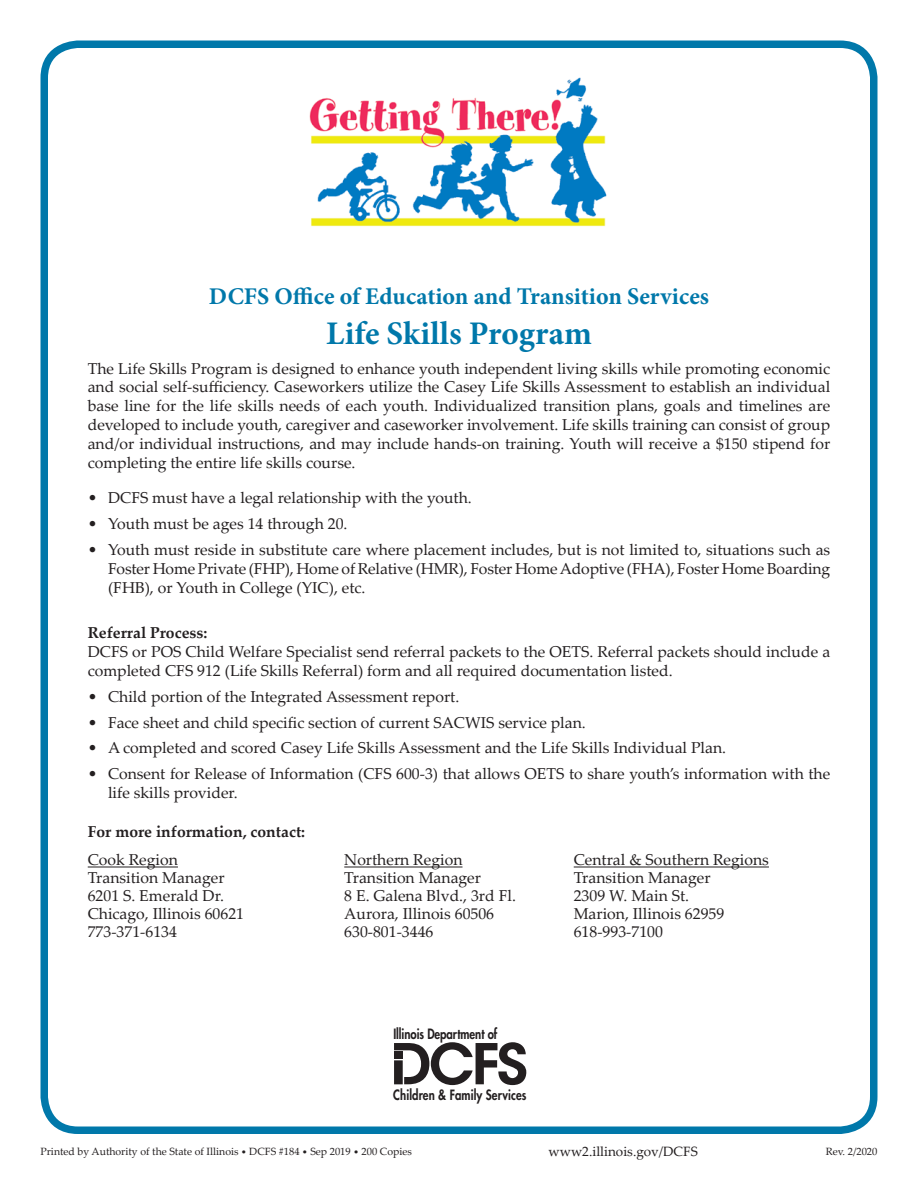
<style>
.page{position:relative;width:918px;height:1188px;background:#fff}
.page>*{position:absolute;margin:0;border:0;box-sizing:border-box;transform-origin:0 0}
.t1{font:700 33px "Minion Pro";color:#0078aa}
.heading_1{font:700 24px "Minion Pro";color:#0078aa}
.t2{font:15.75px/18.9px "Palatino Linotype";color:#231f20;text-align:justify}
.t3{font:700 15.75px "Palatino Linotype";color:#231f20}
.t4{font:800 13.8px "Futura";letter-spacing:.01em;color:#231f20;scale:.82 1}
.t5{font:13.5px "Palatino Linotype";color:#231f20}
.t6{font:10.5px "Palatino Linotype";color:#231f20}
.s1{font-size:9px}
</style>
<div class="page">
<div style="left:40px;top:40px;width:838px;height:1094px;border:8px solid #0078aa;border-radius:34px"></div>
<img style="left:309px;top:77px;width:298px;height:150px">
<hr style="left:88px;top:867px;width:90px;height:1px;background:#231f20">
<hr style="left:344px;top:867px;width:119px;height:1px;background:#231f20">
<hr style="left:574px;top:867px;width:195px;height:1px;background:#231f20">
<svg style="left:394px;top:1042px;width:132px;height:43px"></svg>
<div style="left:394px;top:1052px;width:9px;height:7px;background:#231f20"></div>
<p class="heading_1" style="left:209px;top:279px;width:502px">DCFS Office of Education and Transition Services</p>
<p class="t1" style="left:326px;top:310px;width:267px">Life Skills Program</p>
<p class="t2" style="left:88px;top:358px;width:744px">The Life Skills Program is designed to enhance youth independent living skills while promoting economic and social self-sufficiency. Caseworkers utilize the Casey Life Skills Assessment to establish an individual base line for the life skills needs of each youth. Individualized transition plans, goals and timelines are developed to include youth, caregiver and caseworker involvement. Life skills training can consist of group and/or individual instructions, and may include hands-on training. Youth will receive a $150 stipend for completing the entire life skills course.</p>
<p class="t2" style="left:88px;top:488px;width:386px">• DCFS must have a legal relationship with the youth.</p>
<p class="t2" style="left:88px;top:514px;width:261px">• Youth must be ages 14 through 20.</p>
<p class="t2" style="left:108px;top:539px;width:724px;text-indent:-20px">• Youth must reside in substitute care where placement includes, but is not limited to, situations such as Foster Home Private (FHP), Home of Relative (HMR), Foster Home Adoptive (FHA), Foster Home Boarding (FHB), or Youth in College (YIC), etc.</p>
<p class="t3" style="left:88px;top:622px;width:121px">Referral Process:</p>
<p class="t2" style="left:88px;top:642px;width:744px">DCFS or POS Child Welfare Specialist send referral packets to the OETS. Referral packets should include a completed CFS 912 (Life Skills Referral) form and all required documentation listed.</p>
<p class="t2" style="left:88px;top:686px;width:373px">• Child portion of the Integrated Assessment report.</p>
<p class="t2" style="left:88px;top:712px;width:500px">• Face sheet and child specific section of current SACWIS service plan.</p>
<p class="t2" style="left:88px;top:738px;width:640px">• A completed and scored Casey Life Skills Assessment and the Life Skills Individual Plan.</p>
<p class="t2" style="left:108px;top:763px;width:724px;text-indent:-20px">• Consent for Release of Information (CFS 600-3) that allows OETS to share youth’s information with the life skills provider.</p>
<p class="t3" style="left:88px;top:820px;width:219px">For more information, contact:</p>
<p class="t2" style="left:88px;top:850px;width:92px">Cook Region</p>
<p class="t2" style="left:344px;top:850px;width:120px">Northern Region</p>
<p class="t2" style="left:574px;top:850px;width:197px">Central &amp; Southern Regions</p>
<p class="t2" style="left:88px;top:868px;width:138px">Transition Manager</p>
<p class="t2" style="left:344px;top:868px;width:138px">Transition Manager</p>
<p class="t2" style="left:574px;top:868px;width:138px">Transition Manager</p>
<p class="t2" style="left:88px;top:886px;width:138px">6201 S. Emerald Dr.</p>
<p class="t2" style="left:344px;top:886px;width:173px">8 E. Galena Blvd., 3rd Fl.</p>
<p class="t2" style="left:574px;top:886px;width:117px">2309 W. Main St.</p>
<p class="t2" style="left:88px;top:904px;width:158px">Chicago, Illinois 60621</p>
<p class="t2" style="left:344px;top:904px;width:151px">Aurora, Illinois 60506</p>
<p class="t2" style="left:574px;top:904px;width:152px">Marion, Illinois 62959</p>
<p class="t2" style="left:88px;top:922px;width:91px">773-371-6134</p>
<p class="t2" style="left:344px;top:922px;width:91px">630-801-3446</p>
<p class="t2" style="left:574px;top:922px;width:91px">618-993-7100</p>
<p class="t4" style="left:393px;top:1024px;width:128px">Illinois Department of</p>
<p class="t4" style="left:393px;top:1086px;width:164px">Children &amp; Family Services</p>
<p class="t6" style="left:40px;top:1144px;width:373px">Printed by Authority of the State of Illinois <span class="s1">•</span> DCFS #184 <span class="s1">•</span> Sep 2019 <span class="s1">•</span> 200 Copies</p>
<p class="t5" style="left:549px;top:1142px;width:151px">www2.illinois.gov/DCFS</p>
<p class="t6" style="left:826px;top:1144px;width:53px">Rev. 2/2020</p>
</div>
